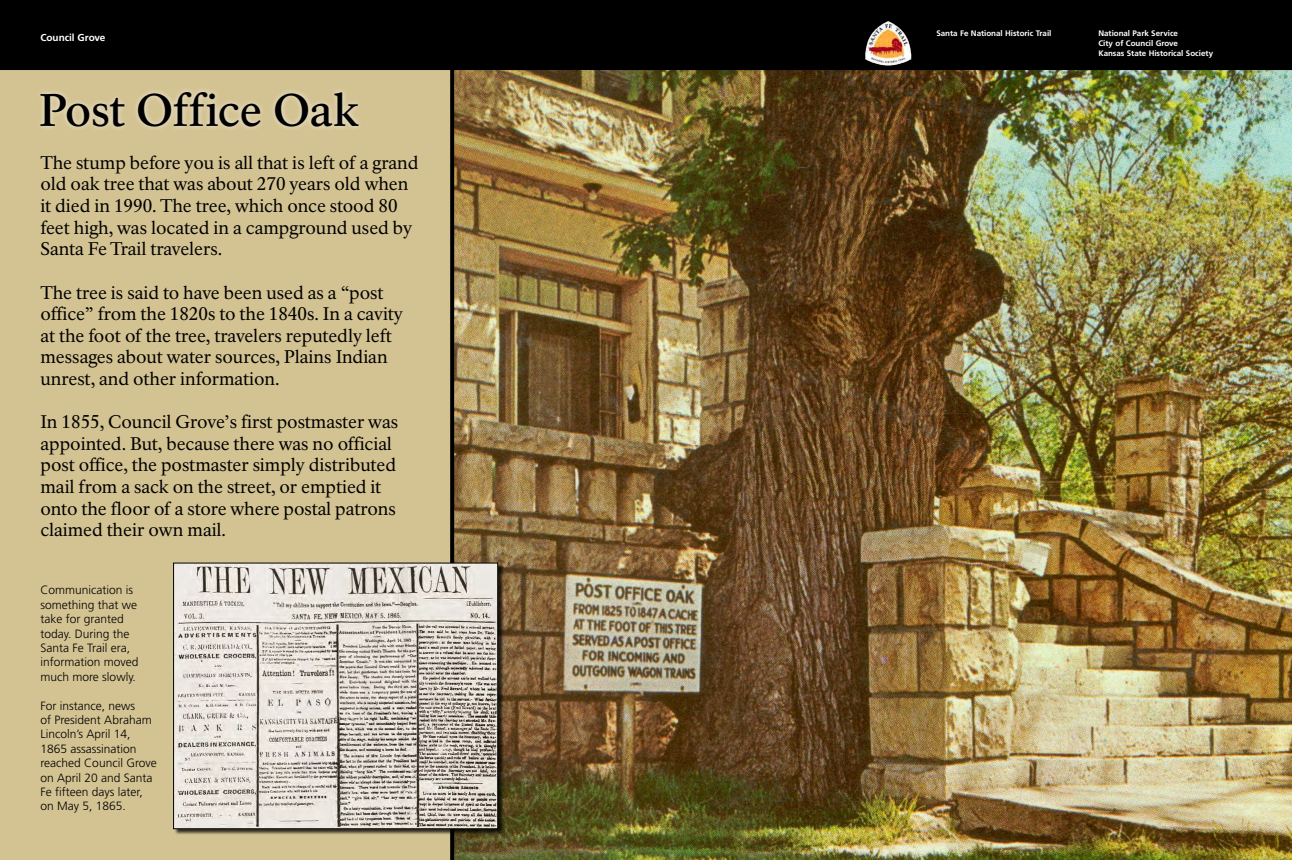
<style>
.page{position:relative;width:1292px;height:860px;background:#fff}
.page>*{position:absolute;margin:0;border:0;box-sizing:border-box;transform-origin:0 0}
.t1{font:500 45px "NPS Rawlinson OT";letter-spacing:-.01em;color:#000}
.t2{font:18px/21.6px "NPS Rawlinson OT";color:#000}
.t3{font:300 12px/14.4px "Frutiger LT Std";color:#000}
.t4{font:700 10px "Frutiger LT Std";letter-spacing:-.005em;color:#fff}
.t5{font:700 8px/10px "Frutiger LT Std";letter-spacing:-.005em;color:#fff}
</style>
<div class="page">
<div style="left:0;top:70px;width:450px;height:790px;background:#d3c292"></div>
<img style="left:454px;top:70px;width:838px;height:790px">
<div style="left:0;top:0;width:1292px;height:70px;background:#000"></div>
<div style="left:35px;top:86px;width:329px;height:46px;background:#fff;opacity:.75"></div>
<svg style="left:450px;top:70px;width:4px;height:790px;background:#080705"></svg>
<div style="left:174px;top:563px;width:330px;height:272px;background:#000;opacity:.75"></div>
<img style="left:175px;top:564px;width:321px;height:262px">
<div style="left:173px;top:562px;width:325px;height:266px;border:1px solid #000"></div>
<img style="left:864px;top:20px;width:47px;height:45px">
<p class="t4" style="left:40px;top:31px;width:66px">Council Grove</p>
<p class="t5" style="left:1098px;top:28px;width:116px">National Park Service<br>City of Council Grove<br>Kansas State Historical Society</p>
<p class="t5" style="left:936px;top:28px;width:116px">Santa Fe National Historic Trail</p>
<h1 class="t1" style="left:39px;top:83px;width:322px">Post Office Oak</h1>
<p class="t2" style="left:40px;top:152px;width:379px">The stump before you is all that is left of a grand old oak tree that was about 270 years old when it died in 1990. The tree, which once stood 80 feet high, was located in a campground used by Santa Fe Trail travelers.</p>
<p class="t2" style="left:40px;top:282px;width:364px">The tree is said to have been used as a “post office” from the 1820s to the 1840s. In a cavity at the foot of the tree, travelers reputedly left messages about water sources, Plains Indian unrest, and other information.</p>
<p class="t2" style="left:40px;top:411px;width:359px">In 1855, Council Grove’s first postmaster was appointed. But, because there was no official post office, the postmaster simply distributed mail from a sack on the street, or emptied it onto the floor of a store where postal patrons claimed their own mail.</p>
<p class="t3" style="left:40px;top:583px;width:100px">Communication is something that we take for granted today. During the<br>Santa Fe Trail era, information moved much more slowly.</p>
<p class="t3" style="left:40px;top:698px;width:118px">For instance, news<br>of President Abraham<br>Lincoln’s April 14,<br>1865 assassination reached Council Grove on April 20 and Santa<br>Fe fifteen days later, on May 5, 1865.</p>
</div>
